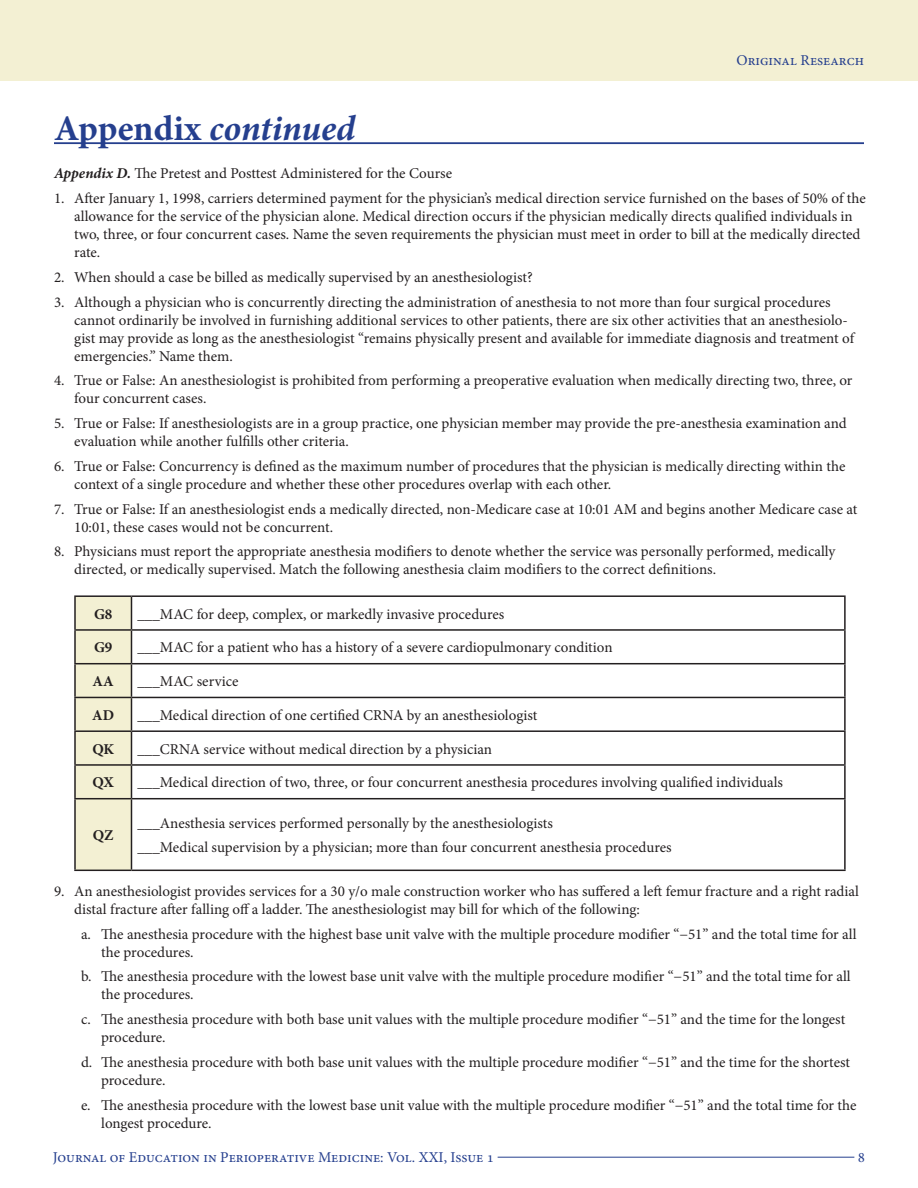
<style>
.page{position:relative;width:918px;height:1188px;background:#fff}
.page>*{position:absolute;margin:0;border:0;box-sizing:border-box;transform-origin:0 0}
.t1{font:italic 700 36px "Minion Pro";color:#253f8e}
.t2{font:15px/18px "Minion Pro";letter-spacing:-.005em;color:#231f20}
.t3{font:15px "Minion Pro";color:#253f8e}
.t4{font:700 15px "Minion Pro";color:#231f20}
.s1{font-style:normal}
.s2{font-weight:700;font-style:italic}
</style>
<div class="page">
<hr style="left:498px;top:1157px;width:356px;height:1px;background:#253f8e">
<div style="left:0;top:0;width:918px;height:81px;background:#f3f0d3"></div>
<hr style="left:54px;top:142px;width:810px;height:2px;background:#253f8e">
<div style="left:76px;top:597px;width:55px;height:273px;background:#f3f0d3"></div>
<hr style="left:74px;top:595px;width:57px;height:2px;background:#231f20">
<hr style="left:74px;top:597px;width:2px;height:32px;background:#231f20">
<hr style="left:131px;top:595px;width:715px;height:2px;background:#231f20">
<hr style="left:131px;top:597px;width:1px;height:32px;background:#231f20">
<hr style="left:844px;top:597px;width:2px;height:32px;background:#231f20">
<hr style="left:74px;top:629px;width:57px;height:2px;background:#231f20">
<hr style="left:74px;top:631px;width:2px;height:32px;background:#231f20">
<hr style="left:131px;top:629px;width:715px;height:2px;background:#231f20">
<hr style="left:131px;top:631px;width:1px;height:32px;background:#231f20">
<hr style="left:844px;top:631px;width:2px;height:32px;background:#231f20">
<hr style="left:74px;top:663px;width:57px;height:1px;background:#231f20">
<hr style="left:74px;top:664px;width:2px;height:33px;background:#231f20">
<hr style="left:131px;top:663px;width:715px;height:1px;background:#231f20">
<hr style="left:131px;top:664px;width:1px;height:33px;background:#231f20">
<hr style="left:844px;top:664px;width:2px;height:33px;background:#231f20">
<hr style="left:74px;top:697px;width:57px;height:1px;background:#231f20">
<hr style="left:74px;top:698px;width:2px;height:32px;background:#231f20">
<hr style="left:131px;top:697px;width:715px;height:1px;background:#231f20">
<hr style="left:131px;top:698px;width:1px;height:32px;background:#231f20">
<hr style="left:844px;top:698px;width:2px;height:32px;background:#231f20">
<hr style="left:74px;top:730px;width:57px;height:2px;background:#231f20">
<hr style="left:74px;top:732px;width:2px;height:32px;background:#231f20">
<hr style="left:131px;top:730px;width:715px;height:2px;background:#231f20">
<hr style="left:131px;top:732px;width:1px;height:32px;background:#231f20">
<hr style="left:844px;top:732px;width:2px;height:32px;background:#231f20">
<hr style="left:74px;top:764px;width:57px;height:2px;background:#231f20">
<hr style="left:74px;top:766px;width:2px;height:32px;background:#231f20">
<hr style="left:131px;top:764px;width:715px;height:2px;background:#231f20">
<hr style="left:131px;top:766px;width:1px;height:32px;background:#231f20">
<hr style="left:844px;top:766px;width:2px;height:32px;background:#231f20">
<hr style="left:74px;top:798px;width:57px;height:1px;background:#231f20">
<hr style="left:74px;top:799px;width:2px;height:71px;background:#231f20">
<hr style="left:131px;top:798px;width:715px;height:1px;background:#231f20">
<hr style="left:131px;top:799px;width:1px;height:71px;background:#231f20">
<hr style="left:844px;top:799px;width:2px;height:71px;background:#231f20">
<hr style="left:74px;top:870px;width:57px;height:1px;background:#231f20">
<hr style="left:131px;top:870px;width:715px;height:1px;background:#231f20">
<p class="t3" style="left:737px;top:50px;width:129px">Original Research</p>
<p class="t1" style="left:54px;top:102px;width:304px"><span class="s1">Appendix</span> continued</p>
<p class="t2" style="left:54px;top:165px;width:400px"><span class="s2">Appendix D.</span> The Pretest and Posttest Administered for the Course</p>
<p class="t2" style="left:74px;top:189px;width:793px;text-indent:-20px">1. After January 1, 1998, carriers determined payment for the physician’s medical direction service furnished on the bases of 50% of the allowance for the service of the physician alone. Medical direction occurs if the physician medically directs qualified individuals in two, three, or four concurrent cases. Name the seven requirements the physician must meet in order to bill at the medically directed rate.</p>
<p class="t2" style="left:54px;top:268px;width:480px">2. When should a case be billed as medically supervised by an anesthesiologist?</p>
<p class="t2" style="left:74px;top:293px;width:783px;text-indent:-20px">3. Although a physician who is concurrently directing the administration of anesthesia to not more than four surgical procedures cannot ordinarily be involved in furnishing additional services to other patients, there are six other activities that an anesthesiolo&shy;gist may provide as long as the anesthesiologist “remains physically present and available for immediate diagnosis and treatment of emergencies.” Name them.</p>
<p class="t2" style="left:74px;top:372px;width:780px;text-indent:-20px">4. True or False: An anesthesiologist is prohibited from performing a preoperative evaluation when medically directing two, three, or four concurrent cases.</p>
<p class="t2" style="left:74px;top:414px;width:774px;text-indent:-20px">5. True or False: If anesthesiologists are in a group practice, one physician member may provide the pre-anesthesia examination and evaluation while another fulfills other criteria.</p>
<p class="t2" style="left:74px;top:457px;width:773px;text-indent:-20px">6. True or False: Concurrency is defined as the maximum number of procedures that the physician is medically directing within the context of a single procedure and whether these other procedures overlap with each other.</p>
<p class="t2" style="left:74px;top:500px;width:785px;text-indent:-20px">7. True or False: If an anesthesiologist ends a medically directed, non-Medicare case at 10:01 AM and begins another Medicare case at<br>10:01, these cases would not be concurrent.</p>
<p class="t2" style="left:74px;top:543px;width:763px;text-indent:-20px">8. Physicians must report the appropriate anesthesia modifiers to denote whether the service was personally performed, medically directed, or medically supervised. Match the following anesthesia claim modifiers to the correct definitions.</p>
<p class="t4" style="left:94px;top:603px;width:20px">G8</p>
<p class="t2" style="left:137px;top:605px;width:368px">___MAC for deep, complex, or markedly invasive procedures</p>
<p class="t4" style="left:94px;top:637px;width:20px">G9</p>
<p class="t2" style="left:137px;top:639px;width:477px">___MAC for a patient who has a history of a severe cardiopulmonary condition</p>
<p class="t4" style="left:93px;top:671px;width:23px">AA</p>
<p class="t2" style="left:137px;top:672px;width:102px">___MAC service</p>
<p class="t4" style="left:92px;top:704px;width:24px">AD</p>
<p class="t2" style="left:137px;top:706px;width:402px">___Medical direction of one certified CRNA by an anesthesiologist</p>
<p class="t4" style="left:92px;top:738px;width:23px">QK</p>
<p class="t2" style="left:137px;top:740px;width:356px">___CRNA service without medical direction by a physician</p>
<p class="t4" style="left:93px;top:772px;width:23px">QX</p>
<p class="t2" style="left:137px;top:774px;width:647px">___Medical direction of two, three, or four concurrent anesthesia procedures involving qualified individuals</p>
<p class="t4" style="left:93px;top:825px;width:22px">QZ</p>
<p class="t2" style="left:137px;top:814px;width:417px">___Anesthesia services performed personally by the anesthesiologists</p>
<p class="t2" style="left:137px;top:839px;width:536px">___Medical supervision by a physician; more than four concurrent anesthesia procedures</p>
<p class="t2" style="left:74px;top:882px;width:786px;text-indent:-20px">9. An anesthesiologist provides services for a 30 y/o male construction worker who has suffered a left femur fracture and a right radial distal fracture after falling off a ladder. The anesthesiologist may bill for which of the following:</p>
<p class="t2" style="left:101px;top:925px;width:757px;text-indent:-20px">a. The anesthesia procedure with the highest base unit valve with the multiple procedure modifier “−51” and the total time for all the procedures.</p>
<p class="t2" style="left:101px;top:968px;width:751px;text-indent:-20px">b. The anesthesia procedure with the lowest base unit valve with the multiple procedure modifier “−51” and the total time for all the procedures.</p>
<p class="t2" style="left:101px;top:1010px;width:746px;text-indent:-20px">c. The anesthesia procedure with both base unit values with the multiple procedure modifier “−51” and the time for the longest procedure.</p>
<p class="t2" style="left:101px;top:1053px;width:750px;text-indent:-20px">d. The anesthesia procedure with both base unit values with the multiple procedure modifier “−51” and the time for the shortest procedure.</p>
<p class="t2" style="left:101px;top:1096px;width:757px;text-indent:-20px">e. The anesthesia procedure with the lowest base unit value with the multiple procedure modifier “−51” and the total time for the longest procedure.</p>
<p class="t3" style="left:53px;top:1147px;width:443px">Journal of Education in Perioperative Medicine: Vol. XXI, Issue 1</p>
<p class="t3" style="left:858px;top:1147px;width:9px">8</p>
</div>
